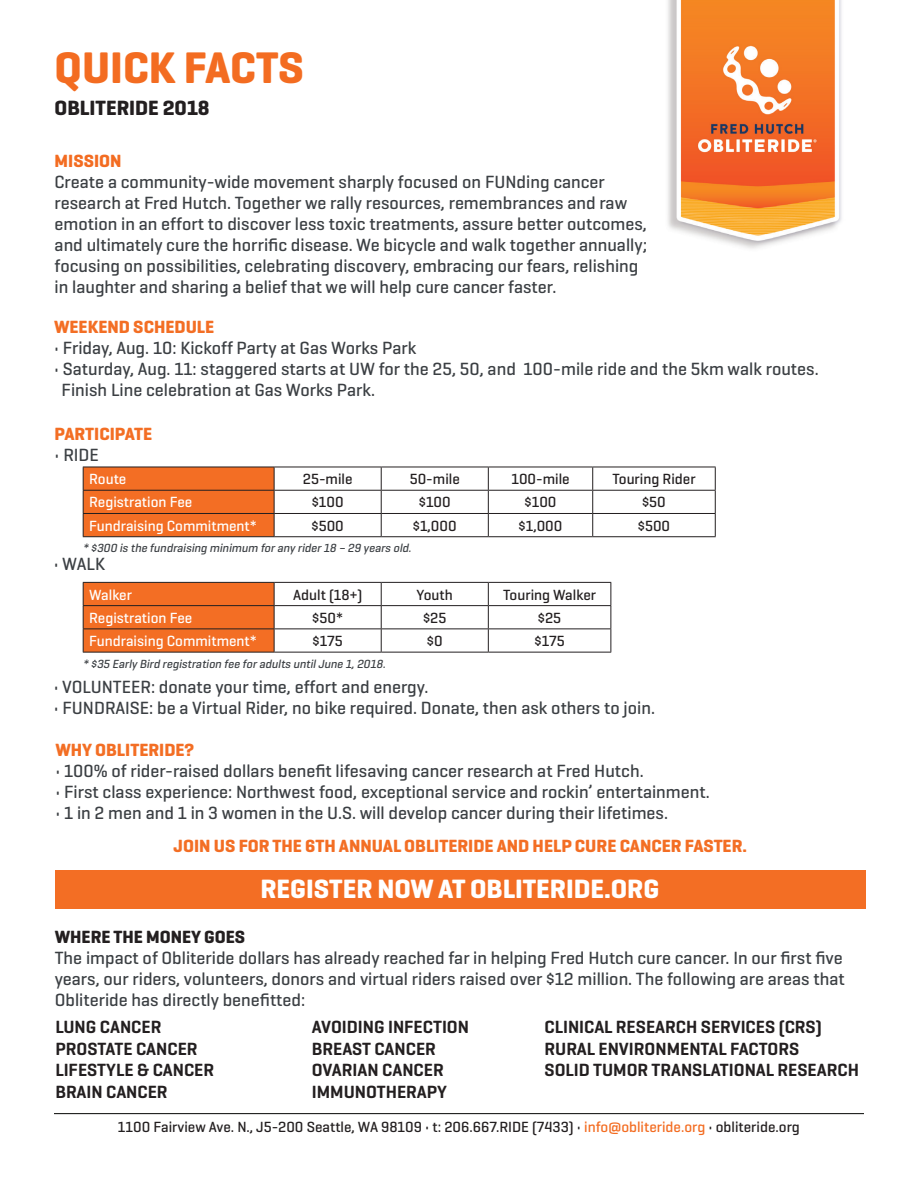
<style>
.page{position:relative;width:918px;height:1188px;background:#fff}
.page>*{position:absolute;margin:0;border:0;box-sizing:border-box;transform-origin:0 0}
.Subhead{font:700 45px "Geogrotesque";color:#f36c21}
.t1{font:700 27px "Geogrotesque";color:#fff}
.Subhead-2{font:700 21px "Geogrotesque";color:#231f20}
.Subhead-3{font:500 18px/21px "Geogrotesque";color:#3b3f43}
.t2{font:600 18px "Geogrotesque";color:#231f20}
.Subhead-4{font:700 18px "Geogrotesque";color:#f36e24}
.Headline{font:700 18px "Geogrotesque";color:#f36e24}
.Headline-2{font:700 18px "Geogrotesque";color:#231f20}
.Subhead-5{font:700 18px "Geogrotesque";color:#f36c21}
.t3{font:500 15px "Geogrotesque";color:#231f20}
.t4{font:500 15px "Geogrotesque";color:#fff}
.t5{font:italic 500 12px "Geogrotesque";color:#3b3f43}
.s1{color:#f36c21}
</style>
<div class="page">
<img style="left:668px;top:0;width:174px;height:249px">
<hr style="left:54px;top:1113px;width:810px;height:1px;background:#040503">
<div style="left:55px;top:870px;width:810px;height:39px;background:#f36e24"></div>
<hr style="left:593px;top:467px;width:123px;height:1px;background:#231f20">
<hr style="left:274px;top:490px;width:107px;height:1px;background:#231f20">
<hr style="left:381px;top:490px;width:107px;height:1px;background:#231f20">
<hr style="left:488px;top:490px;width:105px;height:1px;background:#231f20">
<hr style="left:593px;top:490px;width:123px;height:1px;background:#231f20">
<hr style="left:274px;top:513px;width:107px;height:1px;background:#231f20">
<hr style="left:381px;top:513px;width:107px;height:1px;background:#231f20">
<hr style="left:488px;top:513px;width:105px;height:1px;background:#231f20">
<hr style="left:593px;top:513px;width:123px;height:1px;background:#231f20">
<svg style="left:715px;top:467px;width:1px;height:69px"></svg>
<hr style="left:593px;top:536px;width:123px;height:1px;background:#231f20">
<hr style="left:274px;top:467px;width:107px;height:1px;background:#231f20">
<svg style="left:83px;top:467px;width:192px;height:70px;background:#e76924"></svg>
<hr style="left:274px;top:536px;width:107px;height:1px;background:#231f20">
<hr style="left:381px;top:467px;width:107px;height:1px;background:#231f20">
<svg style="left:381px;top:467px;width:1px;height:69px"></svg>
<hr style="left:381px;top:536px;width:107px;height:1px;background:#231f20">
<hr style="left:488px;top:467px;width:105px;height:1px;background:#231f20">
<svg style="left:488px;top:467px;width:1px;height:69px"></svg>
<svg style="left:592px;top:467px;width:1px;height:69px"></svg>
<hr style="left:488px;top:536px;width:105px;height:1px;background:#231f20">
<hr style="left:488px;top:582px;width:123px;height:1px;background:#231f20">
<hr style="left:274px;top:605px;width:107px;height:1px;background:#231f20">
<hr style="left:381px;top:605px;width:107px;height:1px;background:#231f20">
<hr style="left:488px;top:605px;width:123px;height:1px;background:#231f20">
<hr style="left:274px;top:628px;width:107px;height:1px;background:#231f20">
<hr style="left:381px;top:628px;width:107px;height:1px;background:#231f20">
<hr style="left:488px;top:628px;width:123px;height:1px;background:#231f20">
<svg style="left:610px;top:583px;width:1px;height:69px"></svg>
<hr style="left:83px;top:652px;width:191px;height:1px;background:#231f20">
<hr style="left:488px;top:652px;width:123px;height:1px;background:#231f20">
<hr style="left:274px;top:582px;width:107px;height:1px;background:#231f20">
<svg style="left:83px;top:582px;width:192px;height:70px;background:#e76924"></svg>
<hr style="left:274px;top:652px;width:107px;height:1px;background:#231f20">
<hr style="left:381px;top:582px;width:107px;height:1px;background:#231f20">
<svg style="left:381px;top:583px;width:1px;height:69px"></svg>
<hr style="left:381px;top:652px;width:107px;height:1px;background:#231f20">
<svg style="left:488px;top:583px;width:1px;height:69px"></svg>
<p class="Subhead" style="left:55px;top:40px;width:251px">QUICK FACTS</p>
<p class="Subhead-2" style="left:55px;top:95px;width:157px">OBLITERIDE 2018</p>
<p class="Subhead-5" style="left:55px;top:150px;width:68px">MISSION</p>
<p class="Subhead-3" style="left:55px;top:171px;width:594px">Create a community-wide movement sharply focused on FUNding cancer research at Fred Hutch. Together we rally resources, remembrances and raw emotion in an effort to discover less toxic treatments, assure better outcomes, and ultimately cure the horrific disease. We bicycle and walk together annually; focusing on possibilities, celebrating discovery, embracing our fears, relishing in laughter and sharing a belief that we will help cure cancer faster.</p>
<p class="Headline" style="left:54px;top:316px;width:162px">WEEKEND SCHEDULE</p>
<p class="Subhead-3" style="left:54px;top:337px;width:364px">• Friday, Aug. 10: Kickoff Party at Gas Works Park</p>
<p class="Subhead-3" style="left:54px;top:358px;width:766px">• Saturday, Aug. 11: staggered starts at UW for the 25, 50, and 100-mile ride and the 5km walk routes.</p>
<p class="Subhead-3" style="left:62px;top:379px;width:315px">Finish Line celebration at Gas Works Park.</p>
<p class="Headline" style="left:55px;top:423px;width:99px">PARTICIPATE</p>
<p class="Subhead-3" style="left:55px;top:444px;width:46px">• RIDE</p>
<p class="t4" style="left:89px;top:470px;width:39px">Route</p>
<p class="t3" style="left:303px;top:470px;width:51px">25-mile</p>
<p class="t3" style="left:410px;top:470px;width:52px">50-mile</p>
<p class="t3" style="left:511px;top:470px;width:60px">100-mile</p>
<p class="t3" style="left:612px;top:470px;width:85px">Touring Rider</p>
<p class="t4" style="left:89px;top:493px;width:105px">Registration Fee</p>
<p class="t3" style="left:312px;top:493px;width:33px">$100</p>
<p class="t3" style="left:419px;top:493px;width:33px">$100</p>
<p class="t3" style="left:525px;top:493px;width:33px">$100</p>
<p class="t3" style="left:642px;top:493px;width:25px">$50</p>
<p class="t4" style="left:89px;top:516px;width:169px">Fundraising Commitment*</p>
<p class="t3" style="left:312px;top:516px;width:34px">$500</p>
<p class="t3" style="left:413px;top:516px;width:45px">$1,000</p>
<p class="t3" style="left:519px;top:516px;width:45px">$1,000</p>
<p class="t3" style="left:638px;top:516px;width:34px">$500</p>
<p class="t5" style="left:83px;top:541px;width:332px">* $300 is the fundraising minimum forany rider18 – 29 years old.</p>
<p class="Subhead-3" style="left:54px;top:553px;width:53px">• WALK</p>
<p class="t4" style="left:89px;top:585px;width:44px">Walker</p>
<p class="t3" style="left:293px;top:585px;width:71px">Adult (18+)</p>
<p class="t3" style="left:417px;top:585px;width:38px">Youth</p>
<p class="t3" style="left:503px;top:585px;width:94px">Touring Walker</p>
<p class="t4" style="left:89px;top:608px;width:105px">Registration Fee</p>
<p class="t3" style="left:312px;top:608px;width:32px">$50*</p>
<p class="t3" style="left:423px;top:608px;width:25px">$25</p>
<p class="t3" style="left:538px;top:608px;width:25px">$25</p>
<p class="t4" style="left:89px;top:632px;width:169px">Fundraising Commitment*</p>
<p class="t3" style="left:313px;top:632px;width:32px">$175</p>
<p class="t3" style="left:427px;top:632px;width:17px">$0</p>
<p class="t3" style="left:535px;top:632px;width:32px">$175</p>
<p class="t5" style="left:83px;top:656px;width:307px">* $35 Early Bird registration fee foradults untilJune 1,2018.</p>
<p class="Subhead-3" style="left:54px;top:676px;width:376px">• VOLUNTEER: donate your time, effort and energy.</p>
<p class="Subhead-3" style="left:54px;top:697px;width:603px">• FUNDRAISE: be a Virtual Rider, no bike required. Donate, then ask others to join.</p>
<p class="Headline" style="left:55px;top:739px;width:140px">WHY OBLITERIDE?</p>
<p class="Subhead-3" style="left:55px;top:760px;width:590px">• 100% of rider-raised dollars benefit lifesaving cancer research at Fred Hutch.</p>
<p class="Subhead-3" style="left:55px;top:781px;width:656px">• First class experience: Northwest food, exceptional service and rockin’ entertainment.</p>
<p class="Subhead-3" style="left:55px;top:802px;width:614px">• 1 in 2 men and 1 in 3 women in the U.S. will develop cancer during their lifetimes.</p>
<p class="Subhead-4" style="left:174px;top:835px;width:575px">JOIN US FOR THE 6TH ANNUAL OBLITERIDE AND HELP CURE CANCER FASTER.</p>
<p class="t1" style="left:261px;top:872px;width:400px">REGISTER NOW AT OBLITERIDE.ORG</p>
<p class="Headline-2" style="left:55px;top:926px;width:192px">WHERE THE MONEY GOES</p>
<p class="Subhead-3" style="left:55px;top:947px;width:792px;text-align:justify">The impact of Obliteride dollars has already reached far in helping Fred Hutch cure cancer. In our first five years, our riders, volunteers, donors and virtual riders raised over $12 million. The following are areas that Obliteride has directly benefitted:</p>
<p class="t2" style="left:55px;top:1016px;width:108px">LUNG CANCER</p>
<p class="t2" style="left:55px;top:1037px;width:144px">PROSTATE CANCER</p>
<p class="t2" style="left:55px;top:1059px;width:160px">LIFESTYLE &amp; CANCER</p>
<p class="t2" style="left:55px;top:1081px;width:114px">BRAIN CANCER</p>
<p class="t2" style="left:545px;top:1016px;width:279px">CLINICAL RESEARCH SERVICES (CRS)</p>
<p class="t2" style="left:545px;top:1037px;width:256px">RURAL ENVIRONMENTAL FACTORS</p>
<p class="t2" style="left:545px;top:1059px;width:316px">SOLID TUMOR TRANSLATIONAL RESEARCH</p>
<p class="t2" style="left:312px;top:1016px;width:159px">AVOIDING INFECTION</p>
<p class="t2" style="left:312px;top:1037px;width:125px">BREAST CANCER</p>
<p class="t2" style="left:312px;top:1059px;width:133px">OVARIAN CANCER</p>
<p class="t2" style="left:312px;top:1081px;width:136px">IMMUNOTHERAPY</p>
<p class="t3" style="left:118px;top:1118px;width:683px">1100 Fairview Ave. N., J5-200 Seattle, WA 98109 • t: 206.667.RIDE (7433) • <span class="s1">info@obliteride.org</span> • obliteride.org</p>
</div>
